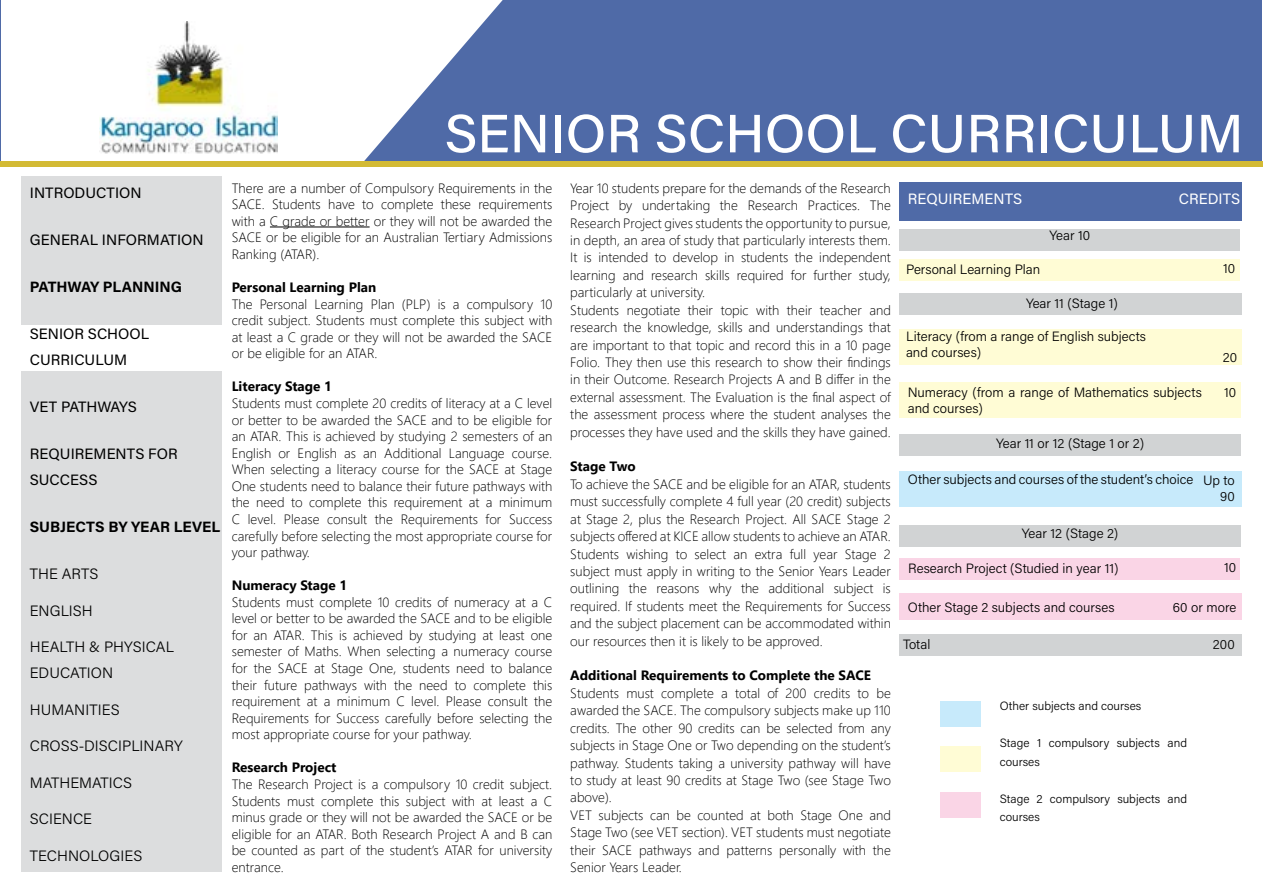
<style>
.page{position:relative;width:1263px;height:893px;background:#fff}
.page>*{position:absolute;margin:0;border:0;box-sizing:border-box;transform-origin:0 0}
.t1{font:54px "Acumin Variable Concept";letter-spacing:.015em;color:#fff}
.t2{font:15px/25.8px "Acumin Variable Concept";letter-spacing:.01em;color:#000}
.t3{font:15px "Acumin Variable Concept";letter-spacing:.02em;color:#fff}
.t4{font:15px "Acumin Variable Concept";letter-spacing:.04em;color:#000}
.t5{font:300 13.5px/17.4px "Segoe UI";color:#000;text-align:justify}
.t6{font:13.5px/16.2px "Acumin Variable Concept";letter-spacing:.01em;color:#000}
.t7{font:700 13.5px "Segoe UI";color:#000}
.t8{font:12px/18.6px "Acumin Variable Concept";letter-spacing:.01em;color:#000}
</style>
<div class="page">
<div style="left:1px;top:1px;width:1261px;height:163px;background:#4f6aa7"></div>
<svg style="left:0;top:0;width:510px;height:227px;fill:#fff"></svg>
<div style="left:1px;top:1px;width:326px;height:206px;background:#fff"></div>
<div style="left:0;top:162px;width:1263px;height:5px;background:#d3ba34"></div>
<img style="left:100px;top:21px;width:177px;height:133px">
<hr style="left:270px;top:227px;width:100px;height:1px;background:#000">
<div style="left:899px;top:229px;width:341px;height:22px;background:#d1d3d4"></div>
<div style="left:899px;top:183px;width:343px;height:38px;background:#4f6aa7"></div>
<div style="left:940px;top:701px;width:40px;height:25px;background:#c7eafb"></div>
<div style="left:940px;top:792px;width:40px;height:26px;background:#fad5e6"></div>
<div style="left:940px;top:746px;width:40px;height:26px;background:#fffcd5"></div>
<div style="left:899px;top:259px;width:341px;height:22px;background:#fffcd5"></div>
<div style="left:899px;top:293px;width:343px;height:22px;background:#d1d3d4"></div>
<div style="left:899px;top:382px;width:342px;height:36px;background:#fffcd5"></div>
<div style="left:899px;top:329px;width:343px;height:35px;background:#fffcd5"></div>
<div style="left:899px;top:434px;width:342px;height:22px;background:#d1d3d4"></div>
<div style="left:899px;top:471px;width:343px;height:36px;background:#c7eafb"></div>
<div style="left:899px;top:525px;width:342px;height:22px;background:#d1d3d4"></div>
<div style="left:899px;top:594px;width:343px;height:26px;background:#fad5e6"></div>
<div style="left:899px;top:558px;width:341px;height:22px;background:#fad5e6"></div>
<div style="left:899px;top:634px;width:343px;height:22px;background:#d1d3d4"></div>
<div style="left:21px;top:176px;width:201px;height:695px;background:#dcddde"></div>
<div style="left:16px;top:325px;width:210px;height:46px;background:#fff"></div>
<p class="t2" style="left:30px;top:179px;width:113px">INTRODUCTION</p>
<p class="t2" style="left:30px;top:226px;width:175px">GENERAL INFORMATION</p>
<p class="t2" style="left:30px;top:273px;width:153px">PATHWAY PLANNING</p>
<p class="t2" style="left:30px;top:320px;width:121px">SENIOR SCHOOL<br>CURRICULUM</p>
<p class="t2" style="left:30px;top:393px;width:108px">VET PATHWAYS</p>
<p class="t2" style="left:30px;top:441px;width:149px">REQUIREMENTS FOR<br>SUCCESS</p>
<p class="t4" style="left:30px;top:517px;width:191px">SUBJECTS BY YEAR LEVEL</p>
<p class="t2" style="left:30px;top:561px;width:70px">THE ARTS</p>
<p class="t2" style="left:30px;top:597px;width:64px">ENGLISH</p>
<p class="t2" style="left:30px;top:634px;width:145px">HEALTH &amp; PHYSICAL<br>EDUCATION</p>
<p class="t2" style="left:30px;top:696px;width:91px">HUMANITIES</p>
<p class="t2" style="left:30px;top:732px;width:154px">CROSS-DISCIPLINARY</p>
<p class="t2" style="left:30px;top:769px;width:104px">MATHEMATICS</p>
<p class="t2" style="left:30px;top:805px;width:64px">SCIENCE</p>
<p class="t2" style="left:30px;top:842px;width:114px">TECHNOLOGIES</p>
<h1 class="t1" style="left:445px;top:96px;width:800px">SENIOR SCHOOL CURRICULUM</h1>
<p class="t5" style="left:232px;top:179px;width:322px;line-height:16.5px">There are a number of Compulsory Requirements in the SACE. Students have to complete these requirements with a C grade or better or they will not be awarded the SACE or be eligible for an Australian Tertiary Admissions Ranking (ATAR).</p>
<p class="t7" style="left:232px;top:276px;width:146px">Personal Learning Plan</p>
<p class="t5" style="left:232px;top:295px;width:322px;line-height:16.5px">The Personal Learning Plan (PLP) is a compulsory 10 credit subject. Students must complete this subject with at least a C grade or they will not be awarded the SACE or be eligible for an ATAR.</p>
<p class="t7" style="left:232px;top:376px;width:102px">Literacy Stage 1</p>
<p class="t5" style="left:232px;top:394px;width:322px;line-height:16.5px">Students must complete 20 credits of literacy at a C level or better to be awarded the SACE and to be eligible for an ATAR. This is achieved by studying 2 semesters of an English or English as an Additional Language course.<br>When selecting a literacy course for the SACE at Stage One students need to balance their future pathways with the need to complete this requirement at a minimum C level. Please consult the Requirements for Success carefully before selecting the most appropriate course for your pathway.</p>
<p class="t7" style="left:232px;top:575px;width:117px">Numeracy Stage 1</p>
<p class="t5" style="left:232px;top:593px;width:322px;line-height:16.5px">Students must complete 10 credits of numeracy at a C level or better to be awarded the SACE and to be eligible for an ATAR. This is achieved by studying at least one semester of Maths. When selecting a numeracy course for the SACE at Stage One, students need to balance their future pathways with the need to complete this requirement at a minimum C level. Please consult the Requirements for Success carefully before selecting the most appropriate course for your pathway.</p>
<p class="t7" style="left:232px;top:757px;width:106px">Research Project</p>
<p class="t5" style="left:232px;top:775px;width:322px;line-height:16.5px">The Research Project is a compulsory 10 credit subject.<br>Students must complete this subject with at least a C minus grade or they will not be awarded the SACE or be eligible for an ATAR. Both Research Project A and B can be counted as part of the student’s ATAR for university entrance.</p>
<p class="t5" style="left:570px;top:179px;width:322px;text-align:left">Year 10 students prepare for the demands of the Research Project by undertaking the Research Practices. The Research Project gives students the opportunity to pursue, in depth, an area of study that particularly interests them.<br>It is intended to develop in students the independent learning and research skills required for further study, particularly at university.<br>Students negotiate their topic with their teacher and research the knowledge, skills and understandings that are important to that topic and record this in a 10 page Folio. They then use this research to show their findings in their Outcome. Research Projects A and B differ in the external assessment. The Evaluation is the final aspect of the assessment process where the student analyses the processes they have used and the skills they have gained.</p>
<p class="t7" style="left:570px;top:456px;width:67px">Stage Two</p>
<p class="t5" style="left:570px;top:475px;width:322px">To achieve the SACE and be eligible for an ATAR, students must successfully complete 4 full year (20 credit) subjects at Stage 2, plus the Research Project. All SACE Stage 2 subjects offered at KICE allow students to achieve an ATAR.<br>Students wishing to select an extra full year Stage 2 subject must apply in writing to the Senior Years Leader outlining the reasons why the additional subject is required. If students meet the Requirements for Success and the subject placement can be accommodated within our resources then it is likely to be approved.</p>
<p class="t7" style="left:570px;top:665px;width:302px">Additional Requirements to Complete the SACE</p>
<p class="t5" style="left:570px;top:684px;width:322px;text-align:left">Students must complete a total of 200 credits to be awarded the SACE. The compulsory subjects make up 110 credits. The other 90 credits can be selected from any subjects in Stage One or Two depending on the student’s pathway. Students taking a university pathway will have to study at least 90 credits at Stage Two (see Stage Two above).<br>VET subjects can be counted at both Stage One and Stage Two (see VET section). VET students must negotiate their SACE pathways and patterns personally with the Senior Years Leader.</p>
<p class="t3" style="left:908px;top:189px;width:116px">REQUIREMENTS</p>
<p class="t3" style="left:1179px;top:189px;width:63px">CREDITS</p>
<p class="t6" style="left:1049px;top:227px;width:42px">Year 10</p>
<p class="t6" style="left:906px;top:260px;width:136px">Personal Learning Plan</p>
<p class="t6" style="left:1223px;top:260px;width:14px">10</p>
<p class="t6" style="left:1026px;top:295px;width:93px">Year 11 (Stage 1)</p>
<p class="t6" style="left:906px;top:327px;width:241px">Literacy (from a range of English subjects and courses)</p>
<p class="t6" style="left:908px;top:383px;width:295px">Numeracy (from a range of Mathematics subjects and courses)</p>
<p class="t6" style="left:996px;top:435px;width:149px">Year 11 or 12 (Stage 1 or 2)</p>
<p class="t6" style="left:1223px;top:349px;width:16px">20</p>
<p class="t6" style="left:1224px;top:383px;width:14px">10</p>
<p class="t6" style="left:908px;top:471px;width:328px;line-height:16.6px;text-align:right">Other subjects and courses of the student’s choice Up to<br>90</p>
<p class="t6" style="left:1022px;top:525px;width:98px">Year 12 (Stage 2)</p>
<p class="t6" style="left:1224px;top:558px;width:14px">10</p>
<p class="t6" style="left:1173px;top:599px;width:65px">60 or more</p>
<p class="t6" style="left:908px;top:560px;width:212px">Research Project (Studied in year 11)</p>
<p class="t6" style="left:908px;top:599px;width:208px">Other Stage 2 subjects and courses</p>
<p class="t6" style="left:903px;top:636px;width:29px">Total</p>
<p class="t6" style="left:1213px;top:636px;width:23px">200</p>
<p class="t8" style="left:1000px;top:696px;width:143px">Other subjects and courses</p>
<p class="t8" style="left:1000px;top:733px;width:189px">Stage 1 compulsory subjects and courses</p>
<p class="t8" style="left:1000px;top:789px;width:189px">Stage 2 compulsory subjects and courses</p>
</div>
